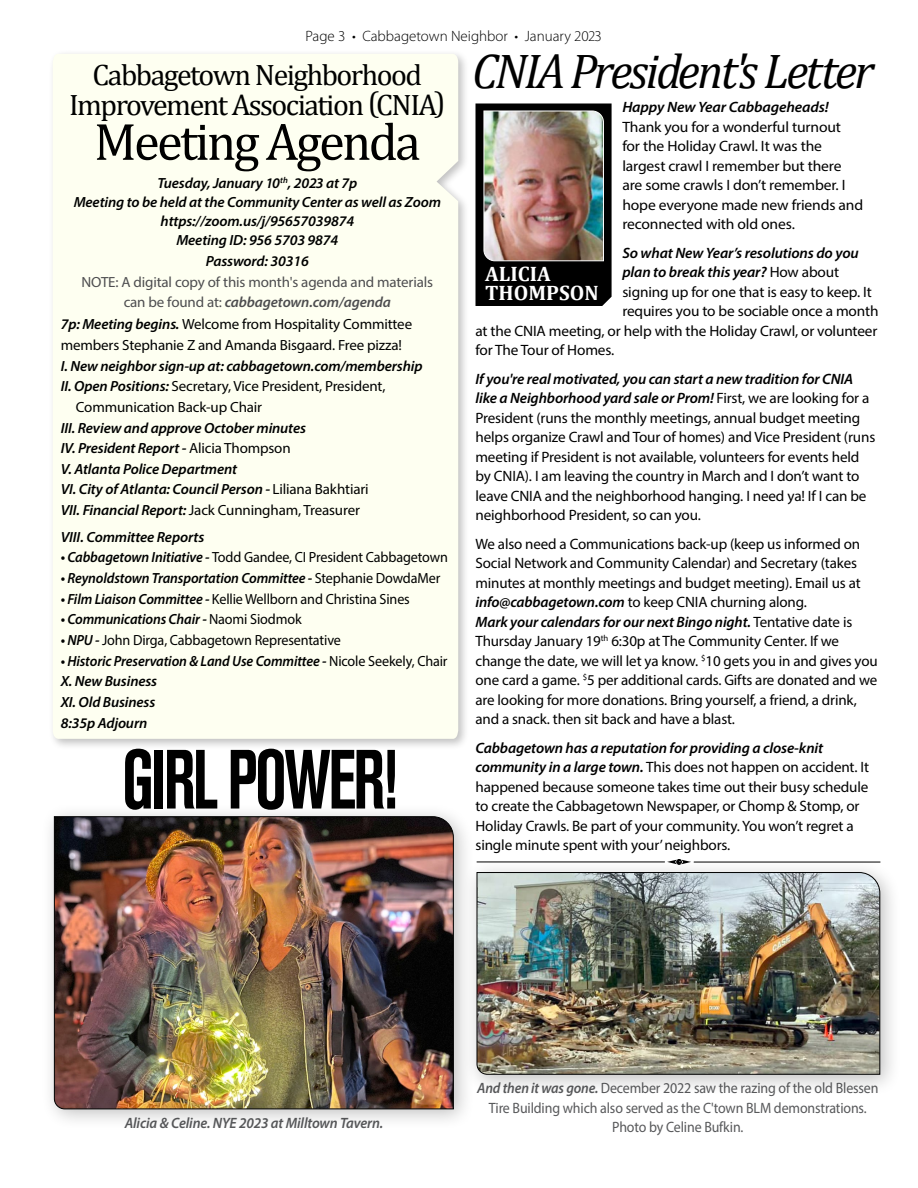
<style>
.page{position:relative;width:918px;height:1188px;background:#fff}
.page>*{position:absolute;margin:0;border:0;box-sizing:border-box;transform-origin:0 0}
.t1{font:83.1px "Akzidenz Grotesk BQ Bd Cnd Alt";letter-spacing:-.04em;color:#000;scale:.8 1}
.t2{font:53.1px "Cambria";letter-spacing:-.05em;color:#000}
.t3{font:italic 49.05px "Cambria";letter-spacing:-.055em;color:#000}
.t4{font:29.7px/30px "Cambria";letter-spacing:-.05em;color:#000;text-align:center}
.t5{font:700 21px/19.5px "Cambria";color:#fff}
.t6{font:15px/19.5px "Myriad Pro";letter-spacing:-.01em;color:#000}
.t7{font:15px/19.5px "Myriad Pro";letter-spacing:-.01em;color:#000;scale:1.04 1}
.t8{font:15px/19.5px "Myriad Pro";letter-spacing:-.01em;color:#58595b;text-align:center;scale:.93 1}
.t9{font:italic 600 15px "Myriad Pro";letter-spacing:-.01em;color:#000}
.t10{font:italic 600 15px "Myriad Pro";letter-spacing:-.01em;color:#58595b;scale:.96 1}
.t11{font:300 15px "Myriad Pro";color:#000}
.t12{font:italic 600 15px "Myriad Pro";letter-spacing:-.01em;color:#000;scale:1.04 1}
.t13{font:italic 600 14.7px/20.7px "Myriad Pro";letter-spacing:-.01em;color:#000;text-align:center}
.t14{font:italic 600 14.7px/20.7px "Myriad Pro";letter-spacing:-.01em;color:#000;scale:.96 1}
.t15{font:14.7px/20.7px "Myriad Pro";letter-spacing:-.01em;color:#000}
.t16{font:14.7px "Myriad Pro";letter-spacing:-.01em;color:#000;scale:.96 1}
.t17{font:14.7px/20.7px "Myriad Pro";letter-spacing:-.01em;color:#4d4d4f;text-align:center}
.s1{font-weight:600;font-style:italic}
.s2{font-weight:400;font-style:normal}
</style>
<div class="page">
<img style="left:476px;top:103px;width:136px;height:203px">
<div style="left:48px;top:49px;width:422px;height:702px;background:#000;opacity:.25"></div>
<div style="left:53px;top:54px;width:405px;height:685px;background:#fefff1"></div>
<div style="left:40px;top:802px;width:436px;height:329px;background:#000;opacity:.25"></div>
<img style="left:54px;top:816px;width:400px;height:294px">
<div style="left:463px;top:858px;width:439px;height:238px;background:#000;opacity:.25"></div>
<img style="left:476px;top:872px;width:405px;height:203px">
<p class="t11" style="left:306px;top:28px;width:298px">Page 3 • Cabbagetown Neighbor • January 2023</p>
<h3 class="t4" style="left:69px;top:60px;width:378px">Cabbagetown Neighborhood<br>Improvement Association (CNIA)</h3>
<h2 class="t2" style="left:94px;top:110px;width:328px">Meeting Agenda</h2>
<p class="t13" style="left:74px;top:173px;width:369px;line-height:19.2px">Tuesday, January 10<sup>th</sup>, 2023 at 7p<br>Meeting to be held at the Community Center as well as Zoom https://zoom.us/j/95657039874<br>Meeting ID: 956 5703 9874</p>
<p class="t13" style="left:206px;top:250px;width:105px">Password: 30316</p>
<p class="t17" style="left:81px;top:271px;width:353px">NOTE: A digital copy of this month's agenda and materials can be found at: <span class="s1">cabbagetown.com/agenda</span></p>
<p class="t15" style="left:61px;top:314px;width:353px"><span class="s1">7p: Meeting begins.</span> Welcome from Hospitality Committee members Stephanie Z and Amanda Bisgaard. Free pizza!</p>
<p class="t13" style="left:61px;top:355px;width:363px">I. New neighbor sign-up at: cabbagetown.com/membership</p>
<p class="t15" style="left:61px;top:376px;width:326px"><span class="s1">II. Open Positions:</span> Secretary, Vice President, President,</p>
<p class="t15" style="left:76px;top:396px;width:188px">Communication Back-up Chair</p>
<p class="t13" style="left:61px;top:417px;width:310px;text-align:left">III. Review and approve October minutes<br>IV. President Report - <span class="s2">Alicia Thompson<br></span>V. Atlanta Police Department<br>VI. City of Atlanta: Council Person - <span class="s2">Liliana Bakhtiari </span>VII. Financial Report: <span class="s2">Jack Cunningham, Treasurer</span></p>
<p class="t13" style="left:61px;top:526px;width:145px">VIII. Committee Reports</p>
<p class="t16" style="left:61px;top:548px;width:405px"><span class="s1">• Cabbagetown Initiative -</span> Todd Gandee, CI President Cabbagetown</p>
<p class="t14" style="left:61px;top:567px;width:397px">• Reynoldstown Transportation Committee - <span class="s2">Stephanie DowdaMer</span></p>
<p class="t16" style="left:61px;top:590px;width:365px"><span class="s1">• Film Liaison Committee -</span> Kellie Wellborn and Christina Sines</p>
<p class="t14" style="left:61px;top:609px;width:252px">• Communications Chair - <span class="s2">Naomi Siodmok</span></p>
<p class="t16" style="left:61px;top:631px;width:293px"><span class="s1">• NPU -</span> John Dirga, Cabbagetown Representative</p>
<p class="t14" style="left:61px;top:650px;width:404px">• Historic Preservation &amp; Land Use Committee - <span class="s2">Nicole Seekely, Chair<br></span>X. New Business<br>XI. Old Business<br>8:35p Adjourn</p>
<h1 class="t1" style="left:122px;top:732px;width:346px">GIRL POWER!</h1>
<h3 class="t3" style="left:472px;top:37px;width:404px">CNIA President's Letter</h3>
<p class="t12" style="left:622px;top:98px;width:200px">Happy New Year Cabbageheads!</p>
<p class="t7" style="left:622px;top:117px;width:233px">Thank you for a wonderful turnout<br>for the Holiday Crawl. It was the largest crawl I remember but there are some crawls I don’t remember. I hope everyone made new friends and reconnected with old ones.</p>
<p class="t9" style="left:622px;top:243px;width:238px">So what New Year’s resolutions do you</p>
<p class="t9" style="left:622px;top:263px;width:218px">plan to break this year? <span class="s2">How about</span></p>
<p class="t6" style="left:622px;top:282px;width:251px">signing up for one that is easy to keep. It</p>
<p class="t6" style="left:622px;top:301px;width:258px">requires you to be sociable once a month</p>
<p class="t6" style="left:476px;top:321px;width:403px">at the CNIA meeting, or help with the Holiday Crawl, or volunteer</p>
<p class="t6" style="left:476px;top:340px;width:140px">for The Tour of Homes.</p>
<p class="t6" style="left:476px;top:369px;width:401px"><span class="s1">If you're real motivated, you can start a new tradition for CNIA like a Neighborhood yard sale or Prom!</span> First, we are looking for a President (runs the monthly meetings, annual budget meeting helps organize Crawl and Tour of homes) and Vice President (runs meeting if President is not available, volunteers for events held by CNIA). I am leaving the country in March and I don’t want to leave CNIA and the neighborhood hanging. I need ya! If I can be neighborhood President, so can you.</p>
<p class="t6" style="left:475px;top:534px;width:404px">We also need a Communications back-up (keep us informed on Social Network and Community Calendar) and Secretary (takes minutes at monthly meetings and budget meeting). Email us at <span class="s1">info@cabbagetown.com</span> to keep CNIA churning along.<br><span class="s1">Mark your calendars for our next Bingo night.</span> Tentative date is Thursday January 19<sup>th</sup> 6:30p at The Community Center. If we change the date, we will let ya know. <sup>$</sup>10 gets you in and gives you one card a game. <sup>$</sup>5 per additional cards. Gifts are donated and we are looking for more donations. Bring yourself, a friend, a drink, and a snack. then sit back and have a blast.</p>
<p class="t6" style="left:476px;top:738px;width:395px"><span class="s1">Cabbagetown has a reputation for providing a close-knit community in a large town.</span> This does not happen on accident. It happened because someone takes time out their busy schedule to create the Cabbagetown Newspaper, or Chomp &amp; Stomp, or Holiday Crawls. Be part of your community. You won’t regret a single minute spent with your’ neighbors.</p>
<h3 class="t5" style="left:485px;top:263px;width:115px">ALICIA<br>THOMPSON</h3>
<p class="t10" style="left:125px;top:1113px;width:271px">Alicia &amp; Celine. NYE 2023 at Milltown Tavern.</p>
<p class="t8" style="left:477px;top:1078px;width:433px"><span class="s1">And then it was gone.</span> December 2022 saw the razing of the old Blessen<br>Tire Building which also served as the C'town BLM demonstrations.<br>Photo by Celine Bufkin.</p>
</div>
